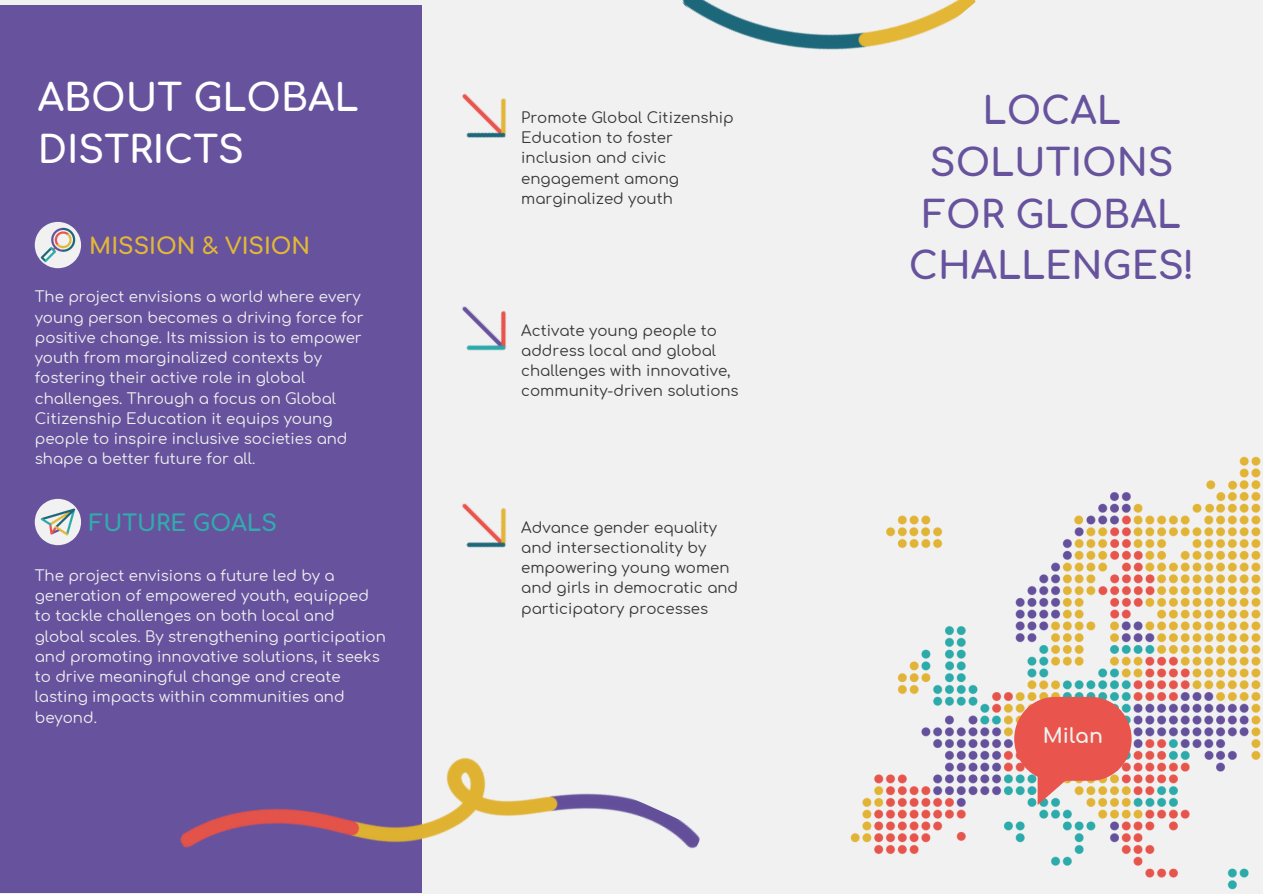
<style>
.page{position:relative;width:1263px;height:894px;background:#fff}
.page>*{position:absolute;margin:0;border:0;box-sizing:border-box;transform-origin:0 0}
.t1{font:700 37.5px/51.8px "Comfortaa";color:#67539d;text-align:center}
.t2{font:700 37.5px/51.8px "Comfortaa";color:#fff}
.t3{font:700 22.5px "Comfortaa";color:#e4b836}
.t4{font:700 22.5px "Comfortaa";color:#31abad}
.t5{font:700 20.4px "Comfortaa";color:#f1f1f1}
.t6{font:15px/20.2px "Comfortaa";color:#f1f1f1}
.t7{font:15px/20.2px "Comfortaa";color:#383638}
</style>
<div class="page">
<div style="left:0;top:0;width:1263px;height:893px;background:#f1f1f1"></div>
<div style="left:0;top:6px;width:421px;height:887px;background:#67539d"></div>
<svg style="left:35px;top:222px;width:46px;height:46px"></svg>
<svg style="left:35px;top:499px;width:46px;height:46px"></svg>
<img style="left:38px;top:225px;width:40px;height:40px">
<img style="left:38px;top:502px;width:40px;height:40px">
<img style="left:462px;top:93px;width:45px;height:45px">
<img style="left:462px;top:503px;width:45px;height:45px">
<img style="left:462px;top:306px;width:45px;height:45px">
<img style="left:178px;top:636px;width:526px;height:258px">
<img style="left:682px;top:0;width:294px;height:50px">
<img style="left:843px;top:456px;width:420px;height:438px">
<svg style="left:1014px;top:697px;width:118px;height:108px"></svg>
<h3 class="t2" style="left:38px;top:73px;width:322px">ABOUT GLOBAL<br>DISTRICTS</h3>
<p class="t3" style="left:89px;top:234px;width:222px">MISSION &amp; VISION</p>
<p class="t6" style="left:35px;top:287px;width:330px">The project envisions a world where every young person becomes a driving force for positive change. Its mission is to empower youth from marginalized contexts by fostering their active role in global challenges. Through a focus on Global Citizenship Education it equips young people to inspire inclusive societies and shape a better future for all.</p>
<h2 class="t4" style="left:89px;top:511px;width:189px">FUTURE GOALS</h2>
<p class="t6" style="left:35px;top:566px;width:353px">The project envisions a future led by a generation of empowered youth, equipped to tackle challenges on both local and global scales. By strengthening participation and promoting innovative solutions, it seeks to drive meaningful change and create lasting impacts within communities and beyond.</p>
<h2 class="t7" style="left:521px;top:108px;width:214px">Promote Global Citizenship<br>Education to foster inclusion and civic engagement among marginalized youth</h2>
<p class="t7" style="left:521px;top:321px;width:219px">Activate young people to address local and global challenges with innovative, community-driven solutions</p>
<p class="t7" style="left:521px;top:518px;width:219px">Advance gender equality and intersectionality by empowering young women and girls in democratic and participatory processes</p>
<p class="t1" style="left:909px;top:86px;width:287px">LOCAL<br>SOLUTIONS<br>FOR GLOBAL<br>CHALLENGES!</p>
<p class="t5" style="left:1043px;top:725px;width:62px">Milan</p>
</div>
